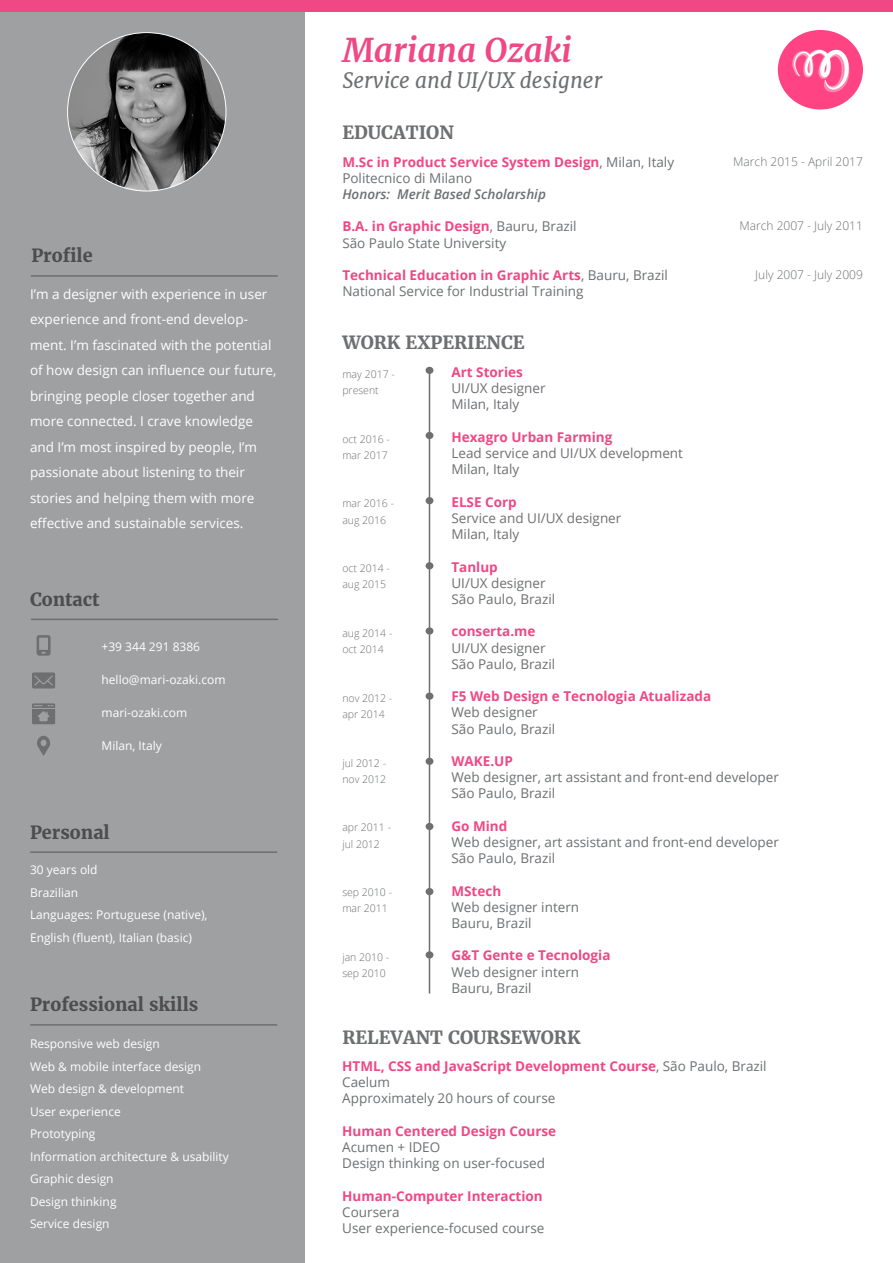
<style>
.page{position:relative;width:893px;height:1263px;background:#fff}
.page>*{position:absolute;margin:0;border:0;box-sizing:border-box;transform-origin:0 0}
.t1{font:italic 700 33px "Merriweather";color:#ef4884}
.t2{font:italic 21px "Merriweather";color:#6d6f71}
.t3{font:700 18px "Merriweather";color:#6d6f71}
.t4{font:700 18px "Merriweather";color:#4d4d4f}
.t5{font:13.5px "Open Sans";color:#6d6f71}
.t6{font:700 13.5px "Open Sans";color:#ef4884}
.t7{font:13.5px/25.5px "Open Sans";color:#fff}
.t8{font:13.5px "Open Sans";color:#6e6f72}
.t9{font:italic 600 13.5px "Open Sans";color:#6d6f71}
.t10{font:12px "Open Sans";color:#fff}
.t11{font:300 12px "Open Sans";color:#6d6f71}
.t12{font:300 10.5px "Open Sans";color:#6d6f71}
.s1{font-weight:400;color:#6d6f71}
</style>
<div class="page">
<div style="left:0;top:0;width:304px;height:1263px;background:#9ea0a2"></div>
<div style="left:778px;top:30px;width:85px;height:79px;background:#ff4383;border-radius:50%"></div>
<svg style="left:792px;top:49px;width:57px;height:43px"></svg>
<img style="left:68px;top:33px;width:158px;height:158px;border-radius:79px">
<div style="left:0;top:0;width:893px;height:12px;background:#ef4884"></div>
<hr style="left:429px;top:372px;width:1px;height:621px;background:#6d6f71">
<div style="left:426px;top:367px;width:7px;height:7px;background:#6d6f71;border-radius:50%"></div>
<div style="left:426px;top:432px;width:7px;height:7px;background:#6d6f71;border-radius:50%"></div>
<div style="left:426px;top:497px;width:7px;height:7px;background:#6d6f71;border-radius:50%"></div>
<div style="left:426px;top:562px;width:7px;height:7px;background:#6d6f71;border-radius:50%"></div>
<div style="left:426px;top:627px;width:7px;height:8px;background:#6d6f71;border-radius:50%"></div>
<div style="left:426px;top:692px;width:7px;height:8px;background:#6d6f71;border-radius:50%"></div>
<div style="left:426px;top:758px;width:7px;height:7px;background:#6d6f71;border-radius:50%"></div>
<div style="left:426px;top:823px;width:7px;height:7px;background:#6d6f71;border-radius:50%"></div>
<div style="left:426px;top:888px;width:7px;height:7px;background:#6d6f71;border-radius:50%"></div>
<div style="left:426px;top:951px;width:7px;height:7px;background:#6d6f71;border-radius:50%"></div>
<hr style="left:31px;top:275px;width:247px;height:2px;background:#6d6f71">
<hr style="left:31px;top:619px;width:247px;height:1px;background:#6d6f71">
<hr style="left:30px;top:851px;width:247px;height:2px;background:#6d6f71">
<hr style="left:30px;top:1024px;width:247px;height:2px;background:#6d6f71">
<svg style="left:32px;top:672px;width:23px;height:16px"></svg>
<svg style="left:37px;top:635px;width:14px;height:21px"></svg>
<svg style="left:32px;top:703px;width:23px;height:21px"></svg>
<svg style="left:37px;top:736px;width:13px;height:20px"></svg>
<p class="t4" style="left:31px;top:244px;width:63px">Profile</p>
<p class="t7" style="left:30px;top:281px;width:248px">I’m a designer with experience in user experience and front-end develop&shy;ment. I’m fascinated with the potential of how design can influence our future, bringing people closer together and more connected. I crave knowledge and I’m most inspired by people, I’m passionate about listening to their stories and helping them with more effective and sustainable services.</p>
<p class="t4" style="left:30px;top:587px;width:71px">Contact</p>
<p class="t10" style="left:102px;top:638px;width:100px">+39 344 291 8386</p>
<p class="t10" style="left:102px;top:671px;width:126px">hello@mari-ozaki.com</p>
<p class="t10" style="left:102px;top:704px;width:87px">mari-ozaki.com</p>
<p class="t10" style="left:102px;top:737px;width:62px">Milan, Italy</p>
<p class="t4" style="left:30px;top:820px;width:81px">Personal</p>
<p class="t10" style="left:30px;top:862px;width:69px">30 years old</p>
<p class="t10" style="left:30px;top:884px;width:50px">Brazilian</p>
<p class="t10" style="left:30px;top:907px;width:179px">Languages: Portuguese (native),</p>
<p class="t10" style="left:30px;top:929px;width:163px">English (fluent), Italian (basic)</p>
<p class="t4" style="left:30px;top:993px;width:170px">Professional skills</p>
<p class="t10" style="left:30px;top:1036px;width:131px">Responsive web design</p>
<p class="t10" style="left:30px;top:1058px;width:173px">Web &amp; mobile interface design</p>
<p class="t10" style="left:30px;top:1081px;width:156px">Web design &amp; development</p>
<p class="t10" style="left:30px;top:1103px;width:92px">User experience</p>
<p class="t10" style="left:30px;top:1126px;width:67px">Prototyping</p>
<p class="t10" style="left:30px;top:1148px;width:200px">Information architecture &amp; usability</p>
<p class="t10" style="left:30px;top:1171px;width:85px">Graphic design</p>
<p class="t10" style="left:30px;top:1193px;width:88px">Design thinking</p>
<p class="t10" style="left:30px;top:1216px;width:81px">Service design</p>
<p class="t1" style="left:342px;top:28px;width:231px">Mariana Ozaki</p>
<p class="t2" style="left:342px;top:66px;width:261px">Service and UI/UX designer</p>
<p class="t3" style="left:342px;top:120px;width:113px">EDUCATION</p>
<p class="t6" style="left:342px;top:152px;width:333px">M.Sc in Product Service System Design<span class="s1">, Milan, Italy</span></p>
<p class="t5" style="left:342px;top:169px;width:131px">Politecnico di Milano</p>
<p class="t9" style="left:342px;top:185px;width:205px">Honors: Merit Based Scholarship</p>
<p class="t6" style="left:342px;top:217px;width:236px">B.A. in Graphic Design<span class="s1">, Bauru, Brazil</span></p>
<p class="t5" style="left:342px;top:233px;width:165px">São Paulo State University</p>
<p class="t6" style="left:342px;top:266px;width:327px">Technical Education in Graphic Arts<span class="s1">, Bauru, Brazil</span></p>
<p class="t5" style="left:342px;top:282px;width:243px">National Service for Industrial Training</p>
<p class="t3" style="left:342px;top:331px;width:184px">WORK EXPERIENCE</p>
<p class="t11" style="left:733px;top:153px;width:131px">March 2015 - April 2017</p>
<p class="t11" style="left:739px;top:218px;width:125px">March 2007 - July 2011</p>
<p class="t11" style="left:755px;top:266px;width:109px">July 2007 - July 2009</p>
<p class="t12" style="left:342px;top:367px;width:54px">may 2017 -</p>
<p class="t12" style="left:342px;top:383px;width:38px">present</p>
<p class="t12" style="left:342px;top:432px;width:49px">oct 2016 -</p>
<p class="t12" style="left:342px;top:448px;width:47px">mar 2017</p>
<p class="t12" style="left:342px;top:496px;width:53px">mar 2016 -</p>
<p class="t12" style="left:342px;top:513px;width:45px">aug 2016</p>
<p class="t12" style="left:342px;top:561px;width:49px">oct 2014 -</p>
<p class="t12" style="left:342px;top:577px;width:45px">aug 2015</p>
<p class="t12" style="left:342px;top:626px;width:52px">aug 2014 -</p>
<p class="t12" style="left:342px;top:642px;width:43px">oct 2014</p>
<p class="t12" style="left:342px;top:691px;width:51px">nov 2012 -</p>
<p class="t12" style="left:342px;top:707px;width:44px">apr 2014</p>
<p class="t12" style="left:342px;top:756px;width:45px">jul 2012 -</p>
<p class="t12" style="left:342px;top:772px;width:45px">nov 2012</p>
<p class="t12" style="left:342px;top:820px;width:50px">apr 2011 -</p>
<p class="t12" style="left:342px;top:837px;width:39px">jul 2012</p>
<p class="t12" style="left:342px;top:885px;width:51px">sep 2010 -</p>
<p class="t12" style="left:342px;top:901px;width:47px">mar 2011</p>
<p class="t12" style="left:342px;top:950px;width:48px">jan 2010 -</p>
<p class="t12" style="left:342px;top:966px;width:45px">sep 2010</p>
<p class="t6" style="left:451px;top:363px;width:73px">Art Stories</p>
<p class="t8" style="left:451px;top:379px;width:96px">UI/UX designer</p>
<p class="t8" style="left:451px;top:395px;width:69px">Milan, Italy</p>
<p class="t6" style="left:451px;top:427px;width:162px">Hexagro Urban Farming</p>
<p class="t8" style="left:451px;top:444px;width:233px">Lead service and UI/UX development</p>
<p class="t8" style="left:451px;top:460px;width:69px">Milan, Italy</p>
<p class="t6" style="left:451px;top:492px;width:67px">ELSE Corp</p>
<p class="t8" style="left:451px;top:509px;width:171px">Service and UI/UX designer</p>
<p class="t8" style="left:451px;top:525px;width:69px">Milan, Italy</p>
<p class="t6" style="left:451px;top:557px;width:48px">Tanlup</p>
<p class="t5" style="left:451px;top:573px;width:96px">UI/UX designer</p>
<p class="t5" style="left:451px;top:590px;width:105px">São Paulo, Brazil</p>
<p class="t6" style="left:451px;top:622px;width:86px">conserta.me</p>
<p class="t5" style="left:451px;top:638px;width:96px">UI/UX designer</p>
<p class="t5" style="left:451px;top:654px;width:105px">São Paulo, Brazil</p>
<p class="t6" style="left:451px;top:687px;width:261px">F5 Web Design e Tecnologia Atualizada</p>
<p class="t5" style="left:451px;top:703px;width:88px">Web designer</p>
<p class="t5" style="left:451px;top:719px;width:105px">São Paulo, Brazil</p>
<p class="t6" style="left:451px;top:751px;width:63px">WAKE.UP</p>
<p class="t5" style="left:451px;top:768px;width:329px">Web designer, art assistant and front-end developer</p>
<p class="t5" style="left:451px;top:784px;width:105px">São Paulo, Brazil</p>
<p class="t6" style="left:451px;top:816px;width:57px">Go Mind</p>
<p class="t5" style="left:451px;top:833px;width:329px">Web designer, art assistant and front-end developer</p>
<p class="t5" style="left:451px;top:849px;width:105px">São Paulo, Brazil</p>
<p class="t6" style="left:451px;top:881px;width:51px">MStech</p>
<p class="t5" style="left:451px;top:897px;width:129px">Web designer intern</p>
<p class="t5" style="left:451px;top:914px;width:82px">Bauru, Brazil</p>
<p class="t6" style="left:451px;top:946px;width:161px">G&amp;T Gente e Tecnologia</p>
<p class="t5" style="left:451px;top:962px;width:129px">Web designer intern</p>
<p class="t5" style="left:451px;top:978px;width:82px">Bauru, Brazil</p>
<p class="t3" style="left:342px;top:1025px;width:240px">RELEVANT COURSEWORK</p>
<p class="t6" style="left:342px;top:1056px;width:426px">HTML, CSS and JavaScript Development Course<span class="s1">, São Paulo, Brazil</span></p>
<p class="t5" style="left:342px;top:1073px;width:49px">Caelum</p>
<p class="t5" style="left:342px;top:1089px;width:215px">Approximately 20 hours of course</p>
<p class="t6" style="left:342px;top:1121px;width:215px">Human Centered Design Course</p>
<p class="t5" style="left:342px;top:1138px;width:100px">Acumen + IDEO</p>
<p class="t5" style="left:342px;top:1154px;width:204px">Design thinking on user-focused</p>
<p class="t6" style="left:342px;top:1186px;width:202px">Human-Computer Interaction</p>
<p class="t5" style="left:342px;top:1202px;width:59px">Coursera</p>
<p class="t5" style="left:342px;top:1219px;width:204px">User experience-focused course</p>
</div>
